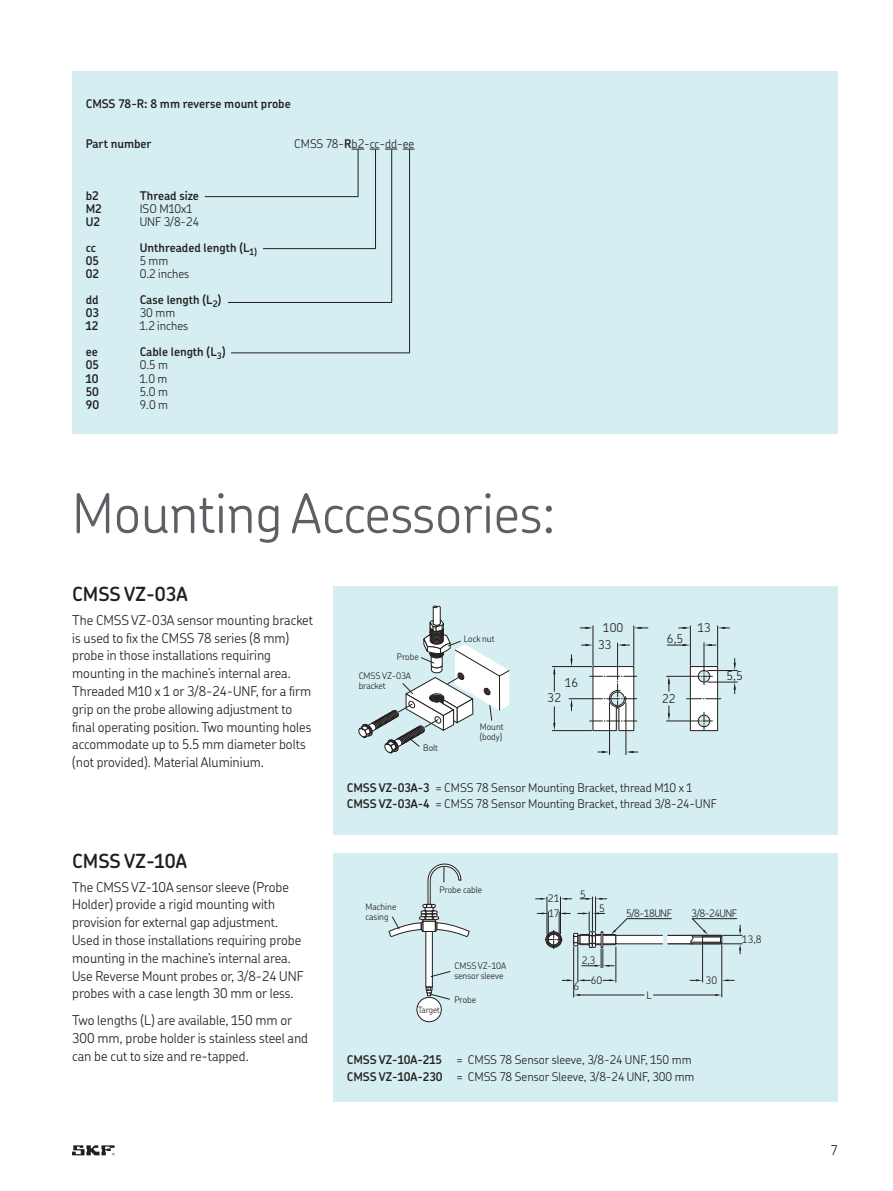
<style>
.page{position:relative;width:893px;height:1191px;background:#fff}
.page>*{position:absolute;margin:0;border:0;box-sizing:border-box;transform-origin:0 0}
.t1{font:300 54px "SKF Chevin OT";color:#5c5f64}
.t2{font:600 19.5px "SKF Chevin OT";color:#231f20}
.t3{font:300 13.5px/17.9px "SKF Chevin OT";color:#231f20}
.t4{font:300 12.15px "SKF Chevin OT";color:#231f20}
.t5{font:300 12px/16.5px "SKF Chevin OT";color:#231f20}
.t6{font:600 12px "SKF Chevin OT";color:#231f20}
.t7{font:300 10.35px "SKF Chevin OT";letter-spacing:-.05em;color:#231f20}
.t8{font:300 9px/10.5px "SKF Chevin OT";color:#231f20}
.t9{font:300 8.7px "SKF Chevin OT";letter-spacing:-.01em;color:#231f20}
.s1{font-weight:600}
</style>
<div class="page">
<div style="left:72px;top:71px;width:765px;height:362px;background:#d5eef1"></div>
<svg style="left:204px;top:149px;width:210px;height:204px"></svg>
<div style="left:333px;top:587px;width:504px;height:248px;background:#d5eef1"></div>
<div style="left:333px;top:853px;width:504px;height:249px;background:#d5eef1"></div>
<svg style="left:358px;top:605px;width:152px;height:149px"></svg>
<div style="left:417px;top:997px;width:24px;height:25px;background:#fff;border-radius:50%"></div>
<div style="left:416px;top:997px;width:25px;height:25px;border:1px solid #231f20;border-radius:50%"></div>
<div style="left:426px;top:931px;width:6px;height:56px;background:#fff"></div>
<svg style="left:426px;top:987px;width:24px;height:13px"></svg>
<svg style="left:430px;top:971px;width:21px;height:6px"></svg>
<svg style="left:388px;top:864px;width:82px;height:73px"></svg>
<hr style="left:552px;top:666px;width:39px;height:1px;background:#231f20">
<hr style="left:552px;top:730px;width:39px;height:1px;background:#231f20">
<hr style="left:592px;top:626px;width:1px;height:39px;background:#231f20">
<hr style="left:633px;top:626px;width:1px;height:39px;background:#231f20">
<svg style="left:580px;top:627px;width:13px;height:2px"></svg>
<svg style="left:633px;top:627px;width:15px;height:2px"></svg>
<svg style="left:553px;top:707px;width:2px;height:24px"></svg>
<svg style="left:553px;top:667px;width:2px;height:24px"></svg>
<svg style="left:569px;top:643px;width:67px;height:88px"></svg>
<hr style="left:690px;top:626px;width:1px;height:39px;background:#231f20">
<svg style="left:666px;top:643px;width:54px;height:88px"></svg>
<svg style="left:718px;top:627px;width:11px;height:2px"></svg>
<svg style="left:678px;top:627px;width:12px;height:2px"></svg>
<svg style="left:733px;top:659px;width:2px;height:11px"></svg>
<svg style="left:733px;top:683px;width:2px;height:11px"></svg>
<hr style="left:707px;top:670px;width:30px;height:1px;background:#231f20">
<hr style="left:707px;top:682px;width:30px;height:1px;background:#231f20">
<svg style="left:626px;top:751px;width:12px;height:2px"></svg>
<svg style="left:598px;top:751px;width:11px;height:2px"></svg>
<hr style="left:625px;top:703px;width:1px;height:52px;background:#231f20">
<hr style="left:609px;top:703px;width:1px;height:52px;background:#231f20">
<hr style="left:717px;top:626px;width:1px;height:39px;background:#231f20">
<hr style="left:573px;top:947px;width:1px;height:50px;background:#231f20">
<hr style="left:577px;top:947px;width:1px;height:35px;background:#231f20">
<hr style="left:615px;top:947px;width:1px;height:35px;background:#231f20">
<svg style="left:602px;top:979px;width:14px;height:2px"></svg>
<svg style="left:562px;top:979px;width:28px;height:2px"></svg>
<svg style="left:535px;top:898px;width:11px;height:2px"></svg>
<svg style="left:561px;top:898px;width:10px;height:2px"></svg>
<hr style="left:721px;top:945px;width:1px;height:52px;background:#231f20">
<svg style="left:721px;top:979px;width:13px;height:2px"></svg>
<hr style="left:577px;top:995px;width:67px;height:1px;background:#231f20">
<svg style="left:573px;top:994px;width:7px;height:2px"></svg>
<hr style="left:702px;top:945px;width:1px;height:37px;background:#231f20">
<svg style="left:690px;top:979px;width:12px;height:2px"></svg>
<hr style="left:653px;top:995px;width:64px;height:1px;background:#231f20">
<svg style="left:715px;top:994px;width:6px;height:2px"></svg>
<hr style="left:560px;top:897px;width:1px;height:37px;background:#231f20">
<hr style="left:595px;top:897px;width:1px;height:34px;background:#231f20">
<hr style="left:546px;top:897px;width:1px;height:37px;background:#231f20">
<svg style="left:580px;top:898px;width:26px;height:2px"></svg>
<hr style="left:592px;top:897px;width:1px;height:34px;background:#231f20">
<svg style="left:537px;top:912px;width:205px;height:56px"></svg>
<svg style="left:72px;top:1145px;width:43px;height:10px"></svg>
<p class="t6" style="left:86px;top:98px;width:206px">CMSS 78-R: 8 mm reverse mount probe</p>
<p class="t6" style="left:86px;top:138px;width:67px">Part number</p>
<p class="t5" style="left:294px;top:136px;width:122px">CMSS 78-<span class="s1">R</span>b2-cc-dd-ee</p>
<p class="t6" style="left:86px;top:190px;width:14px">b2</p>
<p class="t6" style="left:140px;top:190px;width:61px">Thread size</p>
<p class="t6" style="left:86px;top:203px;width:17px">M2</p>
<p class="t5" style="left:140px;top:201px;width:54px">ISO M10x1</p>
<p class="t6" style="left:86px;top:216px;width:16px">U2</p>
<p class="t5" style="left:140px;top:214px;width:61px">UNF 3/8-24</p>
<p class="t6" style="left:86px;top:242px;width:12px">cc</p>
<p class="t6" style="left:140px;top:242px;width:119px">Unthreaded length (L<sub>1)</sub></p>
<p class="t6" style="left:86px;top:255px;width:15px">05</p>
<p class="t5" style="left:140px;top:253px;width:30px">5 mm</p>
<p class="t6" style="left:86px;top:268px;width:15px">02</p>
<p class="t5" style="left:140px;top:266px;width:51px">0.2 inches</p>
<p class="t6" style="left:86px;top:294px;width:14px">dd</p>
<p class="t6" style="left:140px;top:294px;width:83px">Case length (L<sub>2</sub>)</p>
<p class="t6" style="left:86px;top:307px;width:15px">03</p>
<p class="t5" style="left:140px;top:305px;width:37px">30 mm</p>
<p class="t6" style="left:86px;top:320px;width:14px">12</p>
<p class="t5" style="left:140px;top:318px;width:50px">1.2 inches</p>
<p class="t6" style="left:86px;top:346px;width:14px">ee</p>
<p class="t6" style="left:140px;top:346px;width:87px">Cable length (L<sub>3</sub>)</p>
<p class="t6" style="left:86px;top:359px;width:15px">05</p>
<p class="t5" style="left:140px;top:357px;width:30px">0.5 m</p>
<p class="t6" style="left:86px;top:373px;width:14px">10</p>
<p class="t5" style="left:140px;top:371px;width:29px">1.0 m</p>
<p class="t6" style="left:86px;top:386px;width:15px">50</p>
<p class="t5" style="left:140px;top:384px;width:30px">5.0 m</p>
<p class="t6" style="left:86px;top:399px;width:15px">90</p>
<p class="t5" style="left:140px;top:397px;width:30px">9.0 m</p>
<h1 class="t1" style="left:72px;top:488px;width:484px">Mounting Accessories:</h1>
<h2 class="t2" style="left:72px;top:585px;width:117px">CMSS VZ-03A</h2>
<p class="t3" style="left:72px;top:612px;width:242px">The CMSS VZ-03A sensor mounting bracket is used to fix the CMSS 78 series (8 mm) probe in those installations requiring mounting in the machine’s internal area.<br>Threaded M10 x 1 or 3/8-24-UNF, for a firm grip on the probe allowing adjustment to final operating position. Two mounting holes accommodate up to 5.5 mm diameter bolts (not provided). Material Aluminium.</p>
<p class="t8" style="left:397px;top:652px;width:23px">Probe</p>
<p class="t8" style="left:359px;top:671px;width:54px">CMSS VZ-03A bracket</p>
<p class="t8" style="left:423px;top:743px;width:16px">Bolt</p>
<p class="t8" style="left:464px;top:634px;width:32px">Lock nut</p>
<p class="t8" style="left:480px;top:722px;width:25px">Mount (body)</p>
<p class="t4" style="left:564px;top:678px;width:15px">16</p>
<p class="t4" style="left:547px;top:693px;width:15px">32</p>
<p class="t4" style="left:603px;top:623px;width:22px">100</p>
<p class="t4" style="left:598px;top:640px;width:15px">33</p>
<p class="t4" style="left:667px;top:634px;width:18px">6,5</p>
<p class="t4" style="left:697px;top:623px;width:15px">13</p>
<p class="t4" style="left:662px;top:694px;width:15px">22</p>
<p class="t4" style="left:726px;top:671px;width:18px">5,5</p>
<p class="t5" style="left:347px;top:780px;width:371px"><span class="s1">CMSS VZ-03A-3</span> = CMSS 78 Sensor Mounting Bracket, thread M10 x 1<br><span class="s1">CMSS VZ-03A-4</span> = CMSS 78 Sensor Mounting Bracket, thread 3/8-24-UNF</p>
<h2 class="t2" style="left:72px;top:852px;width:116px">CMSS VZ-10A</h2>
<p class="t3" style="left:72px;top:879px;width:233px">The CMSS VZ-10A sensor sleeve (Probe Holder) provide a rigid mounting with provision for external gap adjustment.<br>Used in those installations requiring probe mounting in the machine’s internal area.<br>Use Reverse Mount probes or, 3/8-24 UNF probes with a case length 30 mm or less.</p>
<p class="t3" style="left:72px;top:1012px;width:237px">Two lengths (L) are available, 150 mm or<br>300 mm, probe holder is stainless steel and can be cut to size and re-tapped.</p>
<p class="t8" style="left:365px;top:901px;width:32px">Machine casing</p>
<p class="t8" style="left:439px;top:884px;width:44px">Probe cable</p>
<p class="t8" style="left:454px;top:961px;width:53px">CMSS VZ-10A sensor sleeve</p>
<p class="t9" style="left:417px;top:1006px;width:24px">Target</p>
<p class="t8" style="left:454px;top:995px;width:23px">Probe</p>
<p class="t7" style="left:548px;top:894px;width:13px">21</p>
<p class="t7" style="left:580px;top:889px;width:7px">5</p>
<p class="t7" style="left:599px;top:904px;width:7px">5</p>
<p class="t7" style="left:548px;top:909px;width:13px">17</p>
<p class="t7" style="left:626px;top:909px;width:47px">5/8-18UNF</p>
<p class="t7" style="left:581px;top:956px;width:15px">2,3</p>
<p class="t7" style="left:691px;top:909px;width:47px">3/8-24UNF</p>
<p class="t7" style="left:742px;top:935px;width:21px">13,8</p>
<p class="t7" style="left:573px;top:982px;width:7px">6</p>
<p class="t7" style="left:591px;top:976px;width:13px">60</p>
<p class="t7" style="left:705px;top:976px;width:13px">30</p>
<p class="t7" style="left:646px;top:990px;width:7px">L</p>
<p class="t5" style="left:347px;top:1052px;width:349px"><span class="s1">CMSS VZ-10A-215</span> = CMSS 78 Sensor sleeve, 3/8-24 UNF, 150 mm<br><span class="s1">CMSS VZ-10A-230</span> = CMSS 78 Sensor Sleeve, 3/8-24 UNF, 300 mm</p>
<p class="t3" style="left:830px;top:1142px;width:8px">7</p>
</div>
